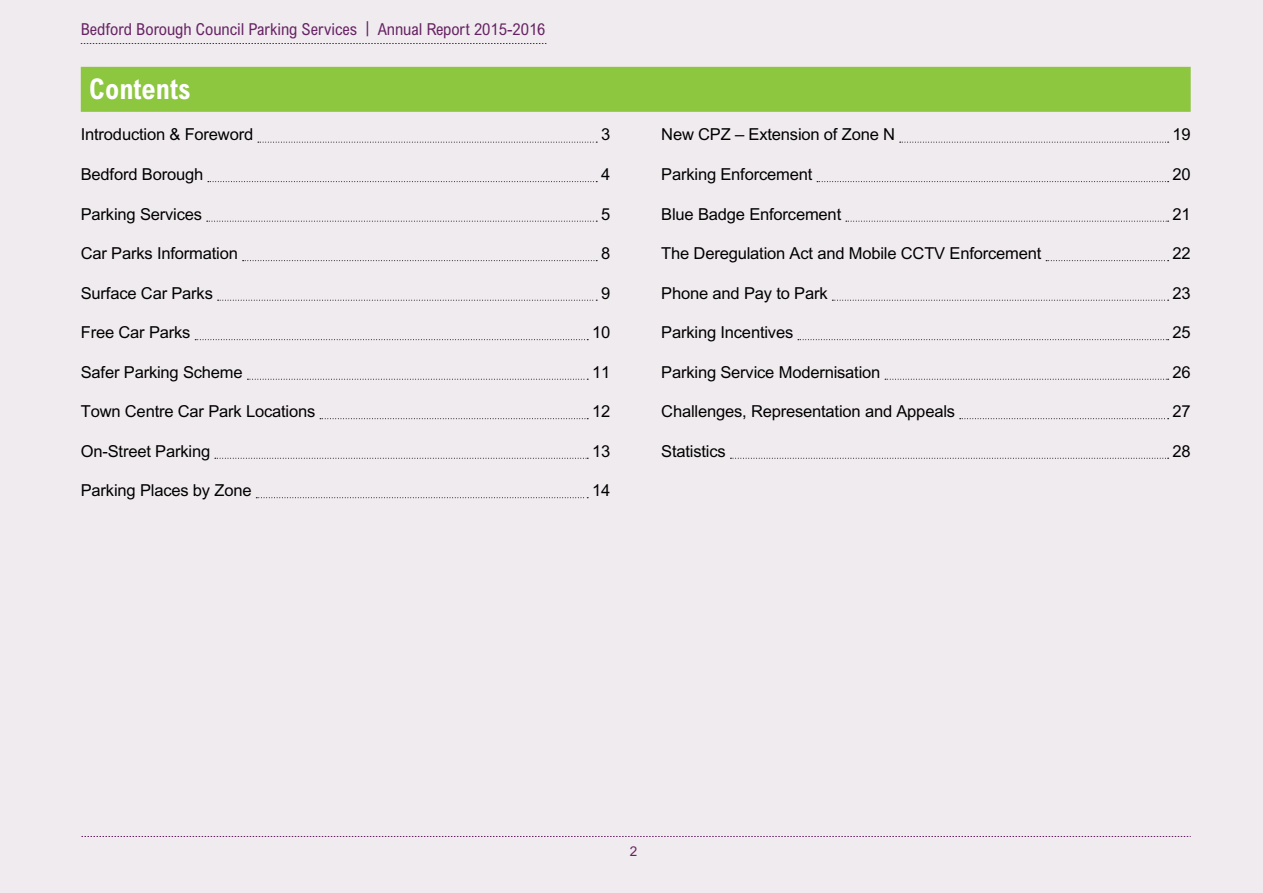
<style>
.page{position:relative;width:1263px;height:893px;background:#f0ebef}
.page>*{position:absolute;margin:0;border:0;box-sizing:border-box;transform-origin:0 0}
.t1{font:700 condensed 28.5px "Arial";color:#fff}
.t2{font:16.5px "Arial";letter-spacing:-.01em;color:#000}
.t3{font:condensed 16.5px "Arial";color:#6d276a}
.t4{font:13.5px "Arial";color:#6d276a}
</style>
<div class="page">
<div style="left:81px;top:67px;width:1110px;height:45px;background:#8dc63f"></div>
<svg style="left:258px;top:142px;width:339px;height:1px"></svg>
<svg style="left:208px;top:181px;width:389px;height:1px"></svg>
<svg style="left:207px;top:221px;width:390px;height:1px"></svg>
<svg style="left:243px;top:260px;width:354px;height:1px"></svg>
<svg style="left:218px;top:300px;width:379px;height:1px"></svg>
<svg style="left:195px;top:339px;width:393px;height:1px"></svg>
<svg style="left:247px;top:379px;width:341px;height:1px"></svg>
<svg style="left:320px;top:418px;width:268px;height:1px"></svg>
<svg style="left:215px;top:458px;width:373px;height:1px"></svg>
<svg style="left:256px;top:497px;width:332px;height:1px"></svg>
<svg style="left:900px;top:142px;width:269px;height:1px"></svg>
<svg style="left:817px;top:181px;width:352px;height:1px"></svg>
<svg style="left:846px;top:221px;width:323px;height:1px"></svg>
<svg style="left:1046px;top:260px;width:123px;height:1px"></svg>
<svg style="left:832px;top:300px;width:337px;height:1px"></svg>
<svg style="left:798px;top:339px;width:371px;height:1px"></svg>
<svg style="left:885px;top:379px;width:284px;height:1px"></svg>
<svg style="left:960px;top:418px;width:209px;height:1px"></svg>
<svg style="left:730px;top:458px;width:439px;height:1px"></svg>
<p class="t3" style="left:81px;top:19px;width:466px">Bedford Borough Council Parking Services | Annual Report 2015-2016</p>
<h1 class="t1" style="left:89px;top:72px;width:103px">Contents</h1>
<p class="t2" style="left:81px;top:125px;width:174px">Introduction &amp; Foreword</p>
<p class="t2" style="left:601px;top:125px;width:11px">3</p>
<p class="t2" style="left:81px;top:165px;width:124px">Bedford Borough</p>
<p class="t2" style="left:601px;top:165px;width:11px">4</p>
<p class="t2" style="left:81px;top:204px;width:123px">Parking Services</p>
<p class="t2" style="left:601px;top:204px;width:11px">5</p>
<p class="t2" style="left:81px;top:244px;width:159px">Car Parks Information</p>
<p class="t2" style="left:601px;top:244px;width:11px">8</p>
<p class="t2" style="left:81px;top:283px;width:134px">Surface Car Parks</p>
<p class="t2" style="left:601px;top:283px;width:11px">9</p>
<p class="t2" style="left:81px;top:323px;width:111px">Free Car Parks</p>
<p class="t2" style="left:592px;top:323px;width:20px">10</p>
<p class="t2" style="left:81px;top:362px;width:163px">Safer Parking Scheme</p>
<p class="t2" style="left:592px;top:362px;width:20px">11</p>
<p class="t2" style="left:81px;top:402px;width:236px">Town Centre Car Park Locations</p>
<p class="t2" style="left:592px;top:402px;width:20px">12</p>
<p class="t2" style="left:81px;top:441px;width:131px">On-Street Parking</p>
<p class="t2" style="left:592px;top:441px;width:20px">13</p>
<p class="t2" style="left:81px;top:481px;width:172px">Parking Places by Zone</p>
<p class="t2" style="left:592px;top:481px;width:20px">14</p>
<p class="t2" style="left:661px;top:125px;width:235px">New CPZ – Extension of Zone N</p>
<p class="t2" style="left:1172px;top:125px;width:20px">19</p>
<p class="t2" style="left:661px;top:165px;width:153px">Parking Enforcement</p>
<p class="t2" style="left:1172px;top:165px;width:20px">20</p>
<p class="t2" style="left:661px;top:204px;width:181px">Blue Badge Enforcement</p>
<p class="t2" style="left:1172px;top:204px;width:20px">21</p>
<p class="t2" style="left:661px;top:244px;width:382px">The Deregulation Act and Mobile CCTV Enforcement</p>
<p class="t2" style="left:1172px;top:244px;width:20px">22</p>
<p class="t2" style="left:661px;top:283px;width:168px">Phone and Pay to Park</p>
<p class="t2" style="left:1172px;top:283px;width:20px">23</p>
<p class="t2" style="left:661px;top:323px;width:133px">Parking Incentives</p>
<p class="t2" style="left:1172px;top:323px;width:20px">25</p>
<p class="t2" style="left:661px;top:362px;width:221px">Parking Service Modernisation</p>
<p class="t2" style="left:1172px;top:362px;width:20px">26</p>
<p class="t2" style="left:661px;top:402px;width:295px">Challenges, Representation and Appeals</p>
<p class="t2" style="left:1172px;top:402px;width:20px">27</p>
<p class="t2" style="left:661px;top:441px;width:66px">Statistics</p>
<p class="t2" style="left:1172px;top:441px;width:20px">28</p>
<p class="t4" style="left:630px;top:844px;width:9px">2</p>
</div>
